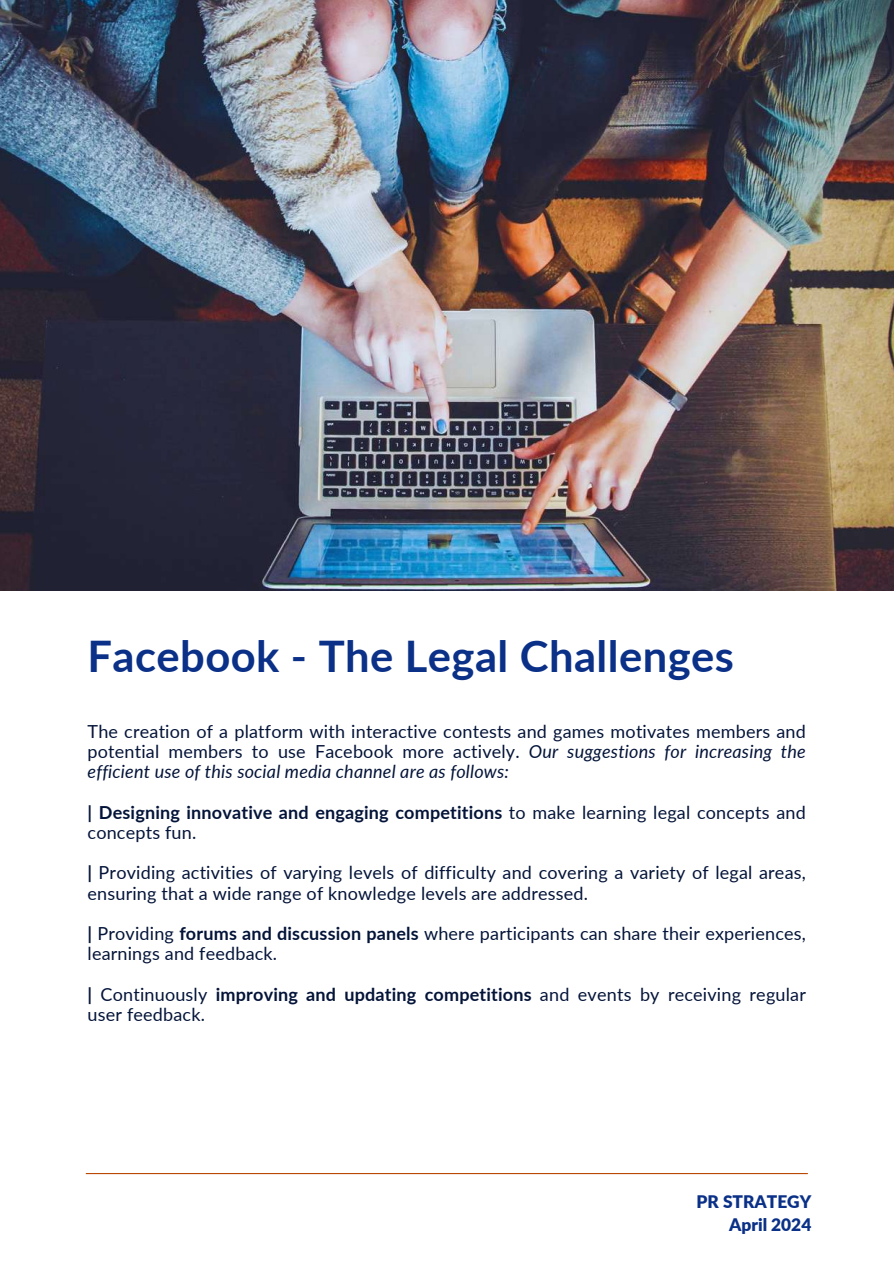
<style>
.page{position:relative;width:894px;height:1264px;background:#fff}
.page>*{position:absolute;margin:0;border:0;box-sizing:border-box;transform-origin:0 0}
.t1{font:700 43.5px "Lato";letter-spacing:.01em;color:#0a3087}
.t2{font:18px/20.2px "Lato";letter-spacing:.01em;color:#041439}
.t3{font:700 18px/20.2px "Lato";letter-spacing:.01em;color:#041439}
.t4{font:900 17.25px/23.7px "Lato";color:#0a3087;text-align:right}
.s1{font-style:italic}
.s2{font-weight:400}
.s3{font-weight:700}
</style>
<div class="page">
<hr style="left:86px;top:1172px;width:721px;height:2px;background:#b84a03">
<img style="left:0;top:0;width:893px;height:591px">
<h1 class="t1" style="left:88px;top:628px;width:647px">Facebook - The Legal Challenges</h1>
<p class="t2" style="left:88px;top:720px;width:719px;text-align:justify">The creation of a platform with interactive contests and games motivates members and potential members to use Facebook more actively. <span class="s1">Our suggestions for increasing the efficient use of this social media channel are as follows:</span></p>
<p class="t3" style="left:88px;top:801px;width:719px">| Designing innovative and engaging competitions <span class="s2">to make learning legal concepts and concepts fun.</span></p>
<p class="t2" style="left:88px;top:862px;width:719px"><span class="s3">|</span> Providing activities of varying levels of difficulty and covering a variety of legal areas, ensuring that a wide range of knowledge levels are addressed.</p>
<p class="t2" style="left:88px;top:923px;width:719px"><span class="s3">|</span> Providing <span class="s3">forums and discussion panels</span> where participants can share their experiences, learnings and feedback.</p>
<p class="t2" style="left:88px;top:983px;width:719px"><span class="s3">|</span> Continuously <span class="s3">improving and updating competitions</span> and events by receiving regular user feedback.</p>
<p class="t4" style="left:696px;top:1189px;width:116px">PR STRATEGY<br>April 2024</p>
</div>
